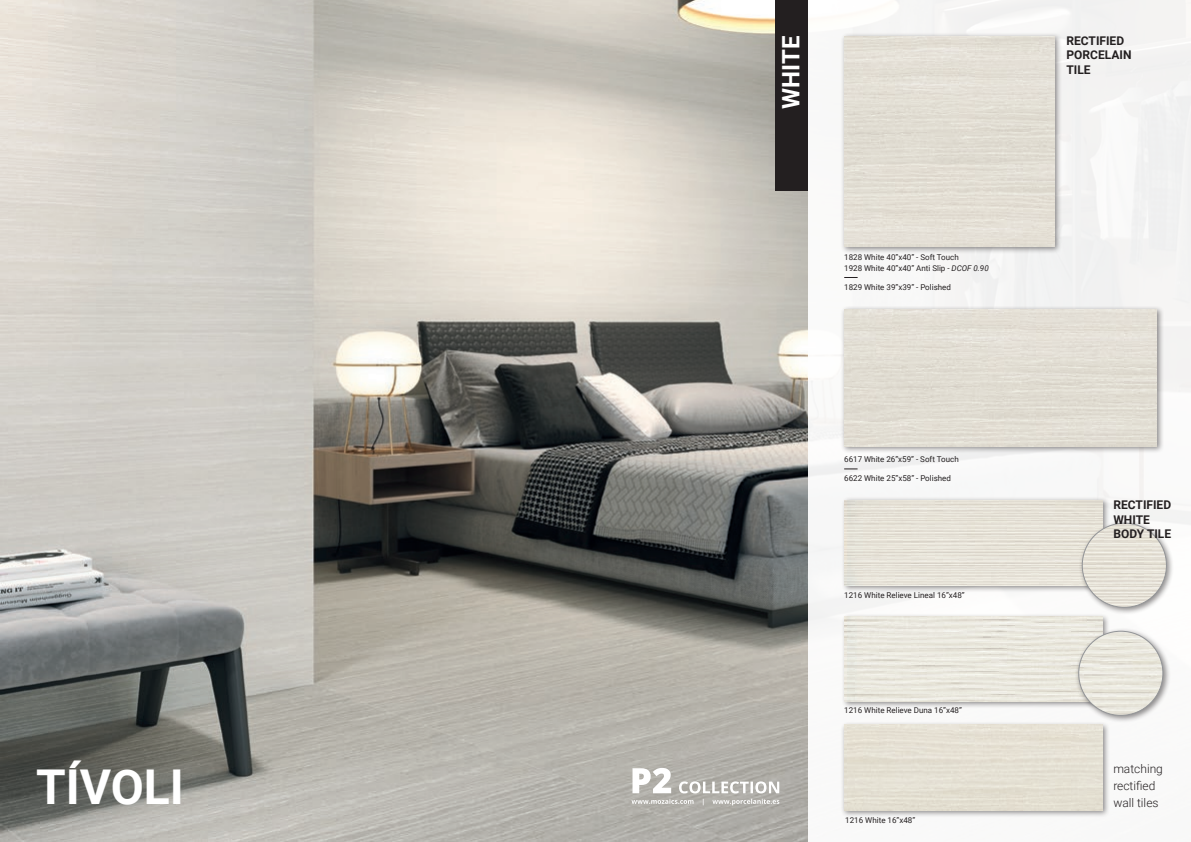
<style>
.page{position:relative;width:1191px;height:842px;background:#fff}
.page>*{position:absolute;margin:0;border:0;box-sizing:border-box;transform-origin:0 0}
.t1{font:700 48px "Roboto";color:#fff}
.t2{font:700 24px "Roboto";color:#fff}
.t3{font:700 12px/14.4px "Roboto";color:#231f20}
.t4{font:300 12px/17px "Roboto";color:#231f20}
.t5{font:8px "Roboto";color:#231f20}
.s1{font-style:italic}
</style>
<div class="page">
<img style="left:0;top:0;width:808px;height:842px">
<div style="left:775px;top:0;width:33px;height:191px;background:#231f20"></div>
<div style="left:808px;top:0;width:383px;height:842px;background:#f8f8f8"></div>
<div style="left:841px;top:497px;width:269px;height:96px;background:#231f20;opacity:.5"></div>
<img style="left:844px;top:500px;width:258px;height:85px">
<div style="left:841px;top:613px;width:269px;height:96px;background:#231f20;opacity:.5"></div>
<img style="left:844px;top:616px;width:258px;height:86px">
<div style="left:840px;top:721px;width:270px;height:96px;background:#231f20;opacity:.5"></div>
<div style="left:844px;top:725px;width:258px;height:85px;background:#e5e0d3"></div>
<div style="left:1074px;top:627px;width:96px;height:96px;background:#231f20;opacity:.5"></div>
<img style="left:1078px;top:631px;width:84px;height:84px;border-radius:42px">
<div style="left:1078px;top:519px;width:96px;height:96px;background:#231f20;opacity:.5"></div>
<img style="left:1082px;top:523px;width:84px;height:84px;border-radius:42px">
<div style="left:840px;top:33px;width:221px;height:221px;background:#231f20;opacity:.5"></div>
<img style="left:844px;top:36px;width:210px;height:210px">
<svg style="left:844px;top:468px;width:13px;height:1px"></svg>
<div style="left:840px;top:305px;width:324px;height:148px;background:#231f20;opacity:.5"></div>
<img style="left:844px;top:309px;width:312px;height:137px">
<svg style="left:844px;top:277px;width:13px;height:1px"></svg>
<svg style="left:632px;top:768px;width:147px;height:25px"></svg>
<svg style="left:631px;top:799px;width:148px;height:6px"></svg>
<p class="t1" style="left:36px;top:753px;width:149px">TÍVOLI</p>
<p class="t2" style="left:774px;top:109px;width:74px;rotate:-90deg">WHITE</p>
<p class="t5" style="left:844px;top:252px;width:116px">1828 White 40”x40” - Soft Touch</p>
<p class="t5" style="left:844px;top:263px;width:146px">1928 White 40”x40” Anti Slip - <span class="s1">DCOF 0.90</span></p>
<p class="t5" style="left:844px;top:281px;width:108px">1829 White 39”x39” - Polished</p>
<p class="t5" style="left:844px;top:454px;width:116px">6617 White 26”x59” - Soft Touch</p>
<p class="t5" style="left:844px;top:473px;width:108px">6622 White 25”x58” - Polished</p>
<p class="t5" style="left:844px;top:589px;width:122px">1216 White Relieve Lineal 16”x48”</p>
<p class="t5" style="left:844px;top:705px;width:119px">1216 White Relieve Duna 16”x48”</p>
<p class="t5" style="left:845px;top:814px;width:71px">1216 White 16”x48”</p>
<p class="t3" style="left:1066px;top:33px;width:66px">RECTIFIED<br>PORCELAIN<br>TILE</p>
<p class="t3" style="left:1113px;top:497px;width:59px">RECTIFIED<br>WHITE<br>BODY TILE</p>
<p class="t4" style="left:1113px;top:760px;width:51px">matching rectified wall tiles</p>
</div>
